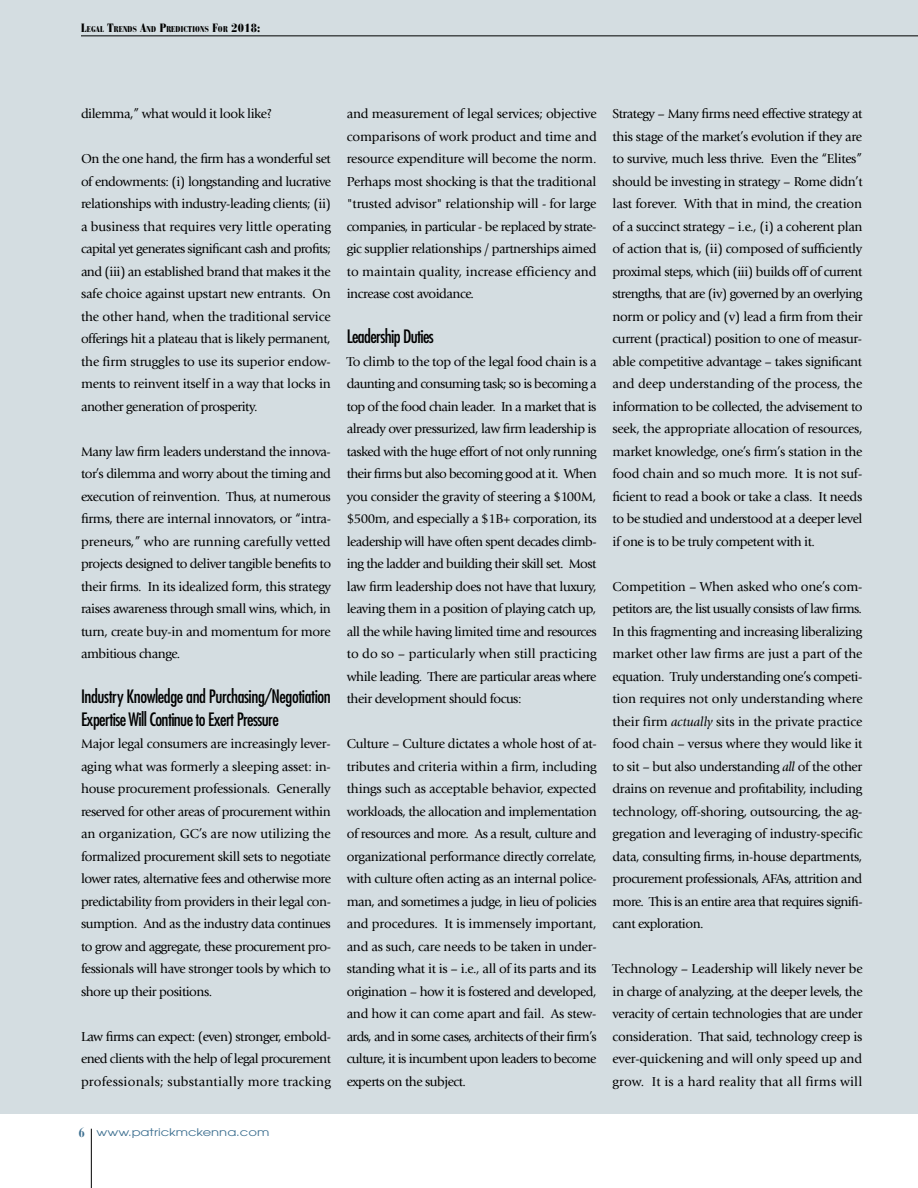
<style>
.page{position:relative;width:918px;height:1188px;background:#fff}
.page>*{position:absolute;margin:0;border:0;box-sizing:border-box;transform-origin:0 0}
.t1{font:condensed 18px/22.5px "Futura";letter-spacing:-.035em;color:#000}
.t2{font:13.5px/22.5px "Giovanni";letter-spacing:-.035em;color:#000;text-align:justify}
.t3{font:10.5px "Avant Garde";color:#3b6e8f;scale:1.25 1}
.t4{font:900 condensed 8.4px "Bauer Bodoni";letter-spacing:.03em;color:#000}
.s1{font-size:12px}
.s2{font-style:italic}
.s3{font-family:"Bauer Bodoni";font-weight:700;font-stretch:condensed;font-size:13.5px}
</style>
<div class="page">
<hr style="left:91px;top:1129px;width:1px;height:59px;background:#000">
<div style="left:0;top:0;width:918px;height:1114px;background:#d4dde1"></div>
<hr style="left:81px;top:36px;width:837px;height:1px;background:#000">
<p class="t4" style="left:81px;top:24px;width:181px"><span class="s1">L</span>EGAL <span class="s1">T</span>RENDS <span class="s1">A</span>ND <span class="s1">P</span>REDICTIONS <span class="s1">F</span>OR <span class="s1">2018:</span></p>
<p class="t2" style="left:81px;top:103px;width:193px">dilemma,” what would it look like?</p>
<p class="t2" style="left:81px;top:148px;width:252px">On the one hand, the firm has a wonderful set of endowments: (i) longstanding and lucrative relationships with industry-leading clients; (ii) a business that requires very little operating capital yet generates significant cash and profits; and (iii) an established brand that makes it the safe choice against upstart new entrants. On the other hand, when the traditional service offerings hit a plateau that is likely permanent, the firm struggles to use its superior endow&shy;ments to reinvent itself in a way that locks in another generation of prosperity.</p>
<p class="t2" style="left:81px;top:440px;width:252px">Many law firm leaders understand the innova&shy;tor’s dilemma and worry about the timing and execution of reinvention. Thus, at numerous firms, there are internal innovators, or “intra&shy;preneurs,” who are running carefully vetted projects designed to deliver tangible benefits to their firms. In its idealized form, this strategy raises awareness through small wins, which, in turn, create buy-in and momentum for more ambitious change.</p>
<h1 class="t1" style="left:81px;top:685px;width:251px">Industry Knowledge and Purchasing/Negotiation<br>Expertise Will Continue to Exert Pressure</h1>
<p class="t2" style="left:81px;top:733px;width:251px">Major legal consumers are increasingly lever&shy;aging what was formerly a sleeping asset: in&shy;house procurement professionals. Generally reserved for other areas of procurement within an organization, GC’s are now utilizing the formalized procurement skill sets to negotiate lower rates, alternative fees and otherwise more predictability from providers in their legal con&shy;sumption. And as the industry data continues to grow and aggregate, these procurement pro&shy;fessionals will have stronger tools by which to shore up their positions.</p>
<p class="t2" style="left:81px;top:1025px;width:252px">Law firms can expect: (even) stronger, embold&shy;ened clients with the help of legal procurement professionals; substantially more tracking</p>
<p class="t2" style="left:347px;top:103px;width:252px">and measurement of legal services; objective comparisons of work product and time and resource expenditure will become the norm.<br>Perhaps most shocking is that the traditional "trusted advisor" relationship will - for large companies, in particular - be replaced by strate&shy;gic supplier relationships / partnerships aimed to maintain quality, increase efficiency and increase cost avoidance.</p>
<h1 class="t1" style="left:347px;top:325px;width:89px">Leadership Duties</h1>
<p class="t2" style="left:347px;top:350px;width:252px">To climb to the top of the legal food chain is a daunting and consuming task; so is becoming a top of the food chain leader. In a market that is already over pressurized, law firm leadership is tasked with the huge effort of not only running their firms but also becoming good at it. When you consider the gravity of steering a $100M, $500m, and especially a $1B+ corporation, its leadership will have often spent decades climb&shy;ing the ladder and building their skill set. Most law firm leadership does not have that luxury, leaving them in a position of playing catch up, all the while having limited time and resources to do so – particularly when still practicing while leading. There are particular areas where their development should focus:</p>
<p class="t2" style="left:347px;top:733px;width:252px">Culture – Culture dictates a whole host of at&shy;tributes and criteria within a firm, including things such as acceptable behavior, expected workloads, the allocation and implementation of resources and more. As a result, culture and organizational performance directly correlate, with culture often acting as an internal police&shy;man, and sometimes a judge, in lieu of policies and procedures. It is immensely important, and as such, care needs to be taken in under&shy;standing what it is – i.e., all of its parts and its origination – how it is fostered and developed, and how it can come apart and fail. As stew&shy;ards, and in some cases, architects of their firm’s culture, it is incumbent upon leaders to become experts on the subject.</p>
<p class="t2" style="left:613px;top:103px;width:252px">Strategy – Many firms need effective strategy at this stage of the market’s evolution if they are to survive, much less thrive. Even the “Elites” should be investing in strategy – Rome didn’t last forever. With that in mind, the creation of a succinct strategy – i.e., (i) a coherent plan of action that is, (ii) composed of sufficiently proximal steps, which (iii) builds off of current strengths, that are (iv) governed by an overlying norm or policy and (v) lead a firm from their current (practical) position to one of measur&shy;able competitive advantage – takes significant and deep understanding of the process, the information to be collected, the advisement to seek, the appropriate allocation of resources, market knowledge, one’s firm’s station in the food chain and so much more. It is not suf&shy;ficient to read a book or take a class. It needs to be studied and understood at a deeper level if one is to be truly competent with it.</p>
<p class="t2" style="left:613px;top:575px;width:252px">Competition – When asked who one’s com&shy;petitors are, the list usually consists of law firms.<br>In this fragmenting and increasing liberalizing market other law firms are just a part of the equation. Truly understanding one’s competi&shy;tion requires not only understanding where their firm <span class="s2">actually</span> sits in the private practice food chain – versus where they would like it to sit – but also understanding <span class="s2">all</span> of the other drains on revenue and profitability, including technology, off-shoring, outsourcing, the ag&shy;gregation and leveraging of industry-specific data, consulting firms, in-house departments, procurement professionals, AFAs, attrition and more. This is an entire area that requires signifi&shy;cant exploration.</p>
<p class="t2" style="left:613px;top:958px;width:252px">Technology – Leadership will likely never be in charge of analyzing, at the deeper levels, the veracity of certain technologies that are under consideration. That said, technology creep is ever-quickening and will only speed up and grow. It is a hard reality that all firms will</p>
<p class="t3" style="left:78px;top:1126px;width:154px"><span class="s3">6</span> www.patrickmckenna.com</p>
</div>
